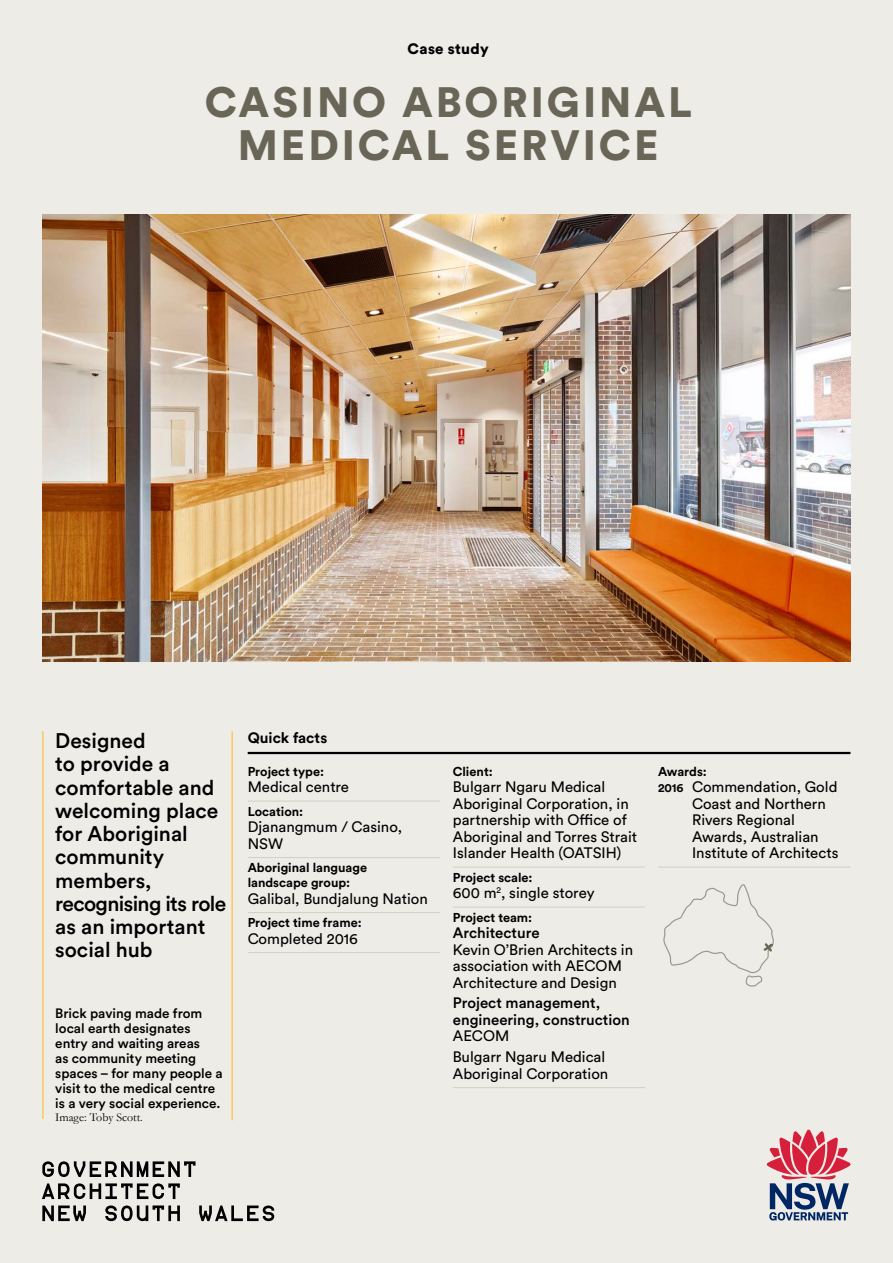
<style>
.page{position:relative;width:893px;height:1263px;background:#edece7}
.page>*{position:absolute;margin:0;border:0;box-sizing:border-box;transform-origin:0 0}
.GANSW_Cwc_HEADING{font:900 42px/43.5px "Circular Std";letter-spacing:.07em;color:#696657;text-align:center}
.GANSW_CwC_Pullout{font:500 21px/23.2px "Circular Std";color:#000}
.Quickfact_TEXT{font:15px/16.5px "Circular Std";color:#000}
.Quickfact_TEXT-2{font:500 15px/16.5px "Circular Std";color:#000}
.t1{font:700 15px "Circular Std";color:#000}
.GANSW_Cwc_HEADING-2{font:900 15px "Circular Std";letter-spacing:.02em;color:#000}
.GANSW_CaptionDiagram{font:500 13.5px/15px "Circular Std";color:#000}
.GANSW_QuickFacts_Heads{font:700 12.75px/15px "Circular Std";color:#000}
.GANSW_Caption{font:12px "Garamond";color:#000}
.s1{font-weight:500}
.s2{font-weight:400}
.s3{font-weight:700;font-size:12px}
</style>
<div class="page">
<img style="left:43px;top:214px;width:807px;height:447px">
<svg style="left:663px;top:884px;width:111px;height:103px"></svg>
<svg style="left:767px;top:1130px;width:83px;height:90px"></svg>
<svg style="left:42px;top:1205px;width:44px;height:16px"></svg>
<svg style="left:199px;top:1205px;width:75px;height:16px"></svg>
<svg style="left:42px;top:1161px;width:154px;height:16px"></svg>
<svg style="left:42px;top:1183px;width:138px;height:16px"></svg>
<svg style="left:105px;top:1205px;width:75px;height:16px"></svg>
<hr style="left:232px;top:731px;width:1px;height:389px;background:#ffb71b">
<hr style="left:43px;top:731px;width:1px;height:388px;background:#ffb71b">
<hr style="left:248px;top:801px;width:192px;height:1px;background:#d3cfc4">
<hr style="left:248px;top:857px;width:192px;height:1px;background:#d3cfc4">
<hr style="left:248px;top:912px;width:192px;height:1px;background:#d3cfc4">
<hr style="left:248px;top:952px;width:192px;height:1px;background:#d3cfc4">
<hr style="left:453px;top:867px;width:192px;height:1px;background:#d3cfc4">
<hr style="left:453px;top:907px;width:192px;height:1px;background:#d3cfc4">
<hr style="left:453px;top:1087px;width:192px;height:1px;background:#d3cfc4">
<hr style="left:658px;top:867px;width:192px;height:1px;background:#d3cfc4">
<hr style="left:248px;top:752px;width:602px;height:2px;background:#000">
<p class="GANSW_Cwc_HEADING-2" style="left:408px;top:39px;width:83px">Case study</p>
<p class="GANSW_Cwc_HEADING" style="left:205px;top:79px;width:489px">CASINO ABORIGINAL<br>MEDICAL SERVICE</p>
<p class="GANSW_CwC_Pullout" style="left:55px;top:729px;width:173px">Designed<br>to provide a comfortable and welcoming place for Aboriginal community members, recognising its role as an important social hub</p>
<p class="t1" style="left:248px;top:728px;width:81px">Quick facts</p>
<p class="GANSW_QuickFacts_Heads" style="left:248px;top:763px;width:78px">Project type:</p>
<p class="Quickfact_TEXT" style="left:248px;top:778px;width:103px">Medical centre</p>
<p class="GANSW_QuickFacts_Heads" style="left:248px;top:803px;width:57px">Location:</p>
<p class="Quickfact_TEXT" style="left:248px;top:818px;width:156px">Djanangmum / Casino,<br>NSW</p>
<p class="GANSW_QuickFacts_Heads" style="left:248px;top:860px;width:121px">Aboriginal language landscape group:</p>
<p class="Quickfact_TEXT" style="left:248px;top:890px;width:182px">Galibal, Bundjalung Nation</p>
<p class="GANSW_QuickFacts_Heads" style="left:248px;top:915px;width:116px">Project time frame:</p>
<p class="Quickfact_TEXT" style="left:248px;top:930px;width:112px">Completed 2016</p>
<p class="GANSW_CaptionDiagram" style="left:55px;top:1005px;width:169px">Brick paving made from local earth designates entry and waiting areas<br>as community meeting spaces – for many people a visit to the medical centre is a very social experience.</p>
<p class="GANSW_Caption" style="left:55px;top:1110px;width:89px">Image: Toby Scott.</p>
<p class="GANSW_QuickFacts_Heads" style="left:453px;top:763px;width:41px">Client:</p>
<p class="Quickfact_TEXT" style="left:453px;top:778px;width:186px">Bulgarr Ngaru Medical<br>Aboriginal Corporation, in partnership with Office of<br>Aboriginal and Torres Strait<br>Islander Health (OATSIH)</p>
<p class="GANSW_QuickFacts_Heads" style="left:453px;top:869px;width:81px">Project scale:</p>
<p class="Quickfact_TEXT" style="left:453px;top:884px;width:143px">600 m<sup>2</sup>, single storey</p>
<p class="GANSW_QuickFacts_Heads" style="left:453px;top:909px;width:81px">Project team:</p>
<p class="Quickfact_TEXT" style="left:453px;top:924px;width:182px"><span class="s1">Architecture<br></span>Kevin O’Brien Architects in association with AECOM<br>Architecture and Design</p>
<p class="Quickfact_TEXT-2" style="left:453px;top:995px;width:178px">Project management, engineering, construction<br><span class="s2">AECOM</span></p>
<p class="Quickfact_TEXT" style="left:453px;top:1048px;width:157px">Bulgarr Ngaru Medical<br>Aboriginal Corporation</p>
<p class="GANSW_QuickFacts_Heads" style="left:658px;top:763px;width:50px">Awards:</p>
<p class="Quickfact_TEXT" style="left:692px;top:778px;width:148px;text-indent:-34px"><span class="s3">2016</span> Commendation, Gold<br>Coast and Northern<br>Rivers Regional<br>Awards, Australian<br>Institute of Architects</p>
</div>
